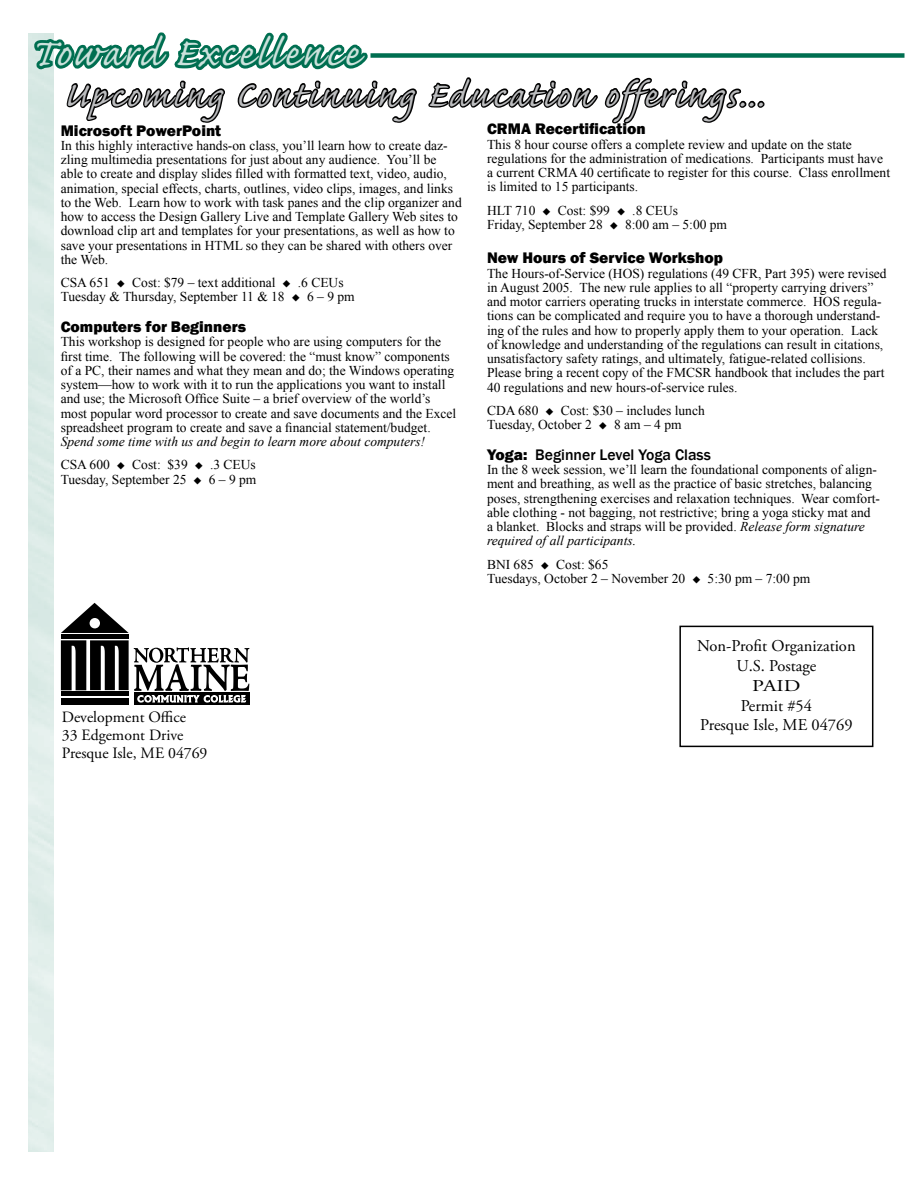
<style>
.page{position:relative;width:918px;height:1188px;background:#fff}
.page>*{position:absolute;margin:0;border:0;box-sizing:border-box;transform-origin:0 0}
.t1{font:49.5px "Caflisch Script Pro";letter-spacing:.05em;color:#cce2dc}
.t2{font:45px "Caflisch Script Pro";letter-spacing:.045em;color:#bcbdbf}
.t3{font:16.5px/19.8px "Adobe Garamond Pro";color:#000;text-align:center}
.t4{font:800 15.75px "Franklin Gothic";color:#000}
.t5{font:15.75px/18px "Adobe Garamond Pro";color:#000}
.t6{font:500 15.75px "Franklin Gothic";color:#000}
.t7{font:13.5px/14.2px "Times New Roman";color:#000}
.t8{font:italic 13.5px/23.2px "Times New Roman";color:#000}
.s1{font-style:normal}
.s2{font-weight:800}
.s3{font-style:italic}
</style>
<div class="page">
<svg style="left:134px;top:702px;width:115px;height:3px"></svg>
<svg style="left:61px;top:603px;width:68px;height:30px"></svg>
<div style="left:61px;top:698px;width:68px;height:7px;background:#000"></div>
<hr style="left:61px;top:635px;width:68px;height:4px;background:#000">
<div style="left:90px;top:618px;width:10px;height:10px;background:#fff;border-radius:50%"></div>
<svg style="left:61px;top:640px;width:188px;height:62px"></svg>
<div style="left:679px;top:626px;width:194px;height:121px;border:2px solid #000"></div>
<svg style="left:428px;top:77px;width:168px;height:32px"></svg>
<svg style="left:604px;top:77px;width:139px;height:47px"></svg>
<div style="left:739px;top:101px;width:7px;height:7px;border:3px solid #000;border-radius:2px"></div>
<div style="left:748px;top:101px;width:7px;height:7px;border:3px solid #000;border-radius:2px"></div>
<div style="left:757px;top:101px;width:8px;height:7px;border:3px solid #000;border-radius:2px"></div>
<div style="left:370px;top:53px;width:534px;height:5px;background:#006f51"></div>
<svg style="left:32px;top:32px;width:386px;height:92px"></svg>
<h1 class="t1" style="left:30px;top:28px;width:329px">Toward Excellence</h1>
<h2 class="t2" style="left:64px;top:72px;width:701px">Upcoming Continuing Education offerings...</h2>
<p class="t4" style="left:61px;top:120px;width:162px">Microsoft PowerPoint</p>
<p class="t7" style="left:61px;top:138px;width:403px">In this highly interactive hands-on class, you’ll learn how to create daz&shy;zling multimedia presentations for just about any audience. You’ll be able to create and display slides filled with formatted text, video, audio, animation, special effects, charts, outlines, video clips, images, and links to the Web. Learn how to work with task panes and the clip organizer and how to access the Design Gallery Live and Template Gallery Web sites to download clip art and templates for your presentations, as well as how to save your presentations in HTML so they can be shared with others over the Web.</p>
<p class="t7" style="left:61px;top:275px;width:295px">CSA 651 ◆ Cost: $79 – text additional ◆ .6 CEUs<br>Tuesday &amp; Thursday, September 11 &amp; 18 ◆ 6 – 9 pm</p>
<p class="t4" style="left:61px;top:317px;width:187px">Computers for Beginners</p>
<p class="t7" style="left:61px;top:334px;width:397px">This workshop is designed for people who are using computers for the first time. The following will be covered: the “must know” components of a PC, their names and what they mean and do; the Windows operating system—how to work with it to run the applications you want to install and use; the Microsoft Office Suite – a brief overview of the world’s most popular word processor to create and save documents and the Excel spreadsheet program to create and save a financial statement/budget.</p>
<p class="t8" style="left:61px;top:430px;width:366px">Spend some time with us and begin to learn more about computers!<br><span class="s1">CSA 600</span> ◆ <span class="s1">Cost: $39</span> ◆ <span class="s1">.3 CEUs</span></p>
<p class="t7" style="left:61px;top:472px;width:197px">Tuesday, September 25 ◆ 6 – 9 pm</p>
<p class="t4" style="left:487px;top:119px;width:160px">CRMA Recertification</p>
<p class="t7" style="left:487px;top:137px;width:405px">This 8 hour course offers a complete review and update on the state regulations for the administration of medications. Participants must have a current CRMA 40 certificate to register for this course. Class enrollment is limited to 15 participants.</p>
<p class="t7" style="left:487px;top:203px;width:242px">HLT 710 ◆ Cost: $99 ◆ .8 CEUs<br>Friday, September 28 ◆ 8:00 am – 5:00 pm</p>
<p class="t4" style="left:487px;top:248px;width:238px">New Hours of Service Workshop</p>
<p class="t7" style="left:487px;top:266px;width:401px">The Hours-of-Service (HOS) regulations (49 CFR, Part 395) were revised in August 2005. The new rule applies to all “property carrying drivers” and motor carriers operating trucks in interstate commerce. HOS regula&shy;tions can be complicated and require you to have a thorough understand&shy;ing of the rules and how to properly apply them to your operation. Lack of knowledge and understanding of the regulations can result in citations, unsatisfactory safety ratings, and ultimately, fatigue-related collisions.<br>Please bring a recent copy of the FMCSR handbook that includes the part 40 regulations and new hours-of-service rules.</p>
<p class="t7" style="left:487px;top:403px;width:219px">CDA 680 ◆ Cost: $30 – includes lunch<br>Tuesday, October 2 ◆ 8 am – 4 pm</p>
<p class="t6" style="left:487px;top:445px;width:225px"><span class="s2">Yoga:</span> Beginner Level Yoga Class</p>
<p class="t7" style="left:487px;top:462px;width:395px">In the 8 week session, we’ll learn the foundational components of align&shy;ment and breathing, as well as the practice of basic stretches, balancing poses, strengthening exercises and relaxation techniques. Wear comfort&shy;able clothing - not bagging, not restrictive; bring a yoga sticky mat and<br>a blanket. Blocks and straps will be provided. <span class="s3">Release form signature required of all participants.</span></p>
<p class="t7" style="left:487px;top:557px;width:325px">BNI 685 ◆ Cost: $65<br>Tuesdays, October 2 – November 20 ◆ 5:30 pm – 7:00 pm</p>
<p class="t5" style="left:62px;top:709px;width:147px">Development Office<br>33 Edgemont Drive<br>Presque Isle, ME 04769</p>
<p class="t3" style="left:697px;top:637px;width:160px">Non-Profit Organization<br>U.S. Postage<br>PAID<br>Permit #54<br>Presque Isle, ME 04769</p>
</div>
